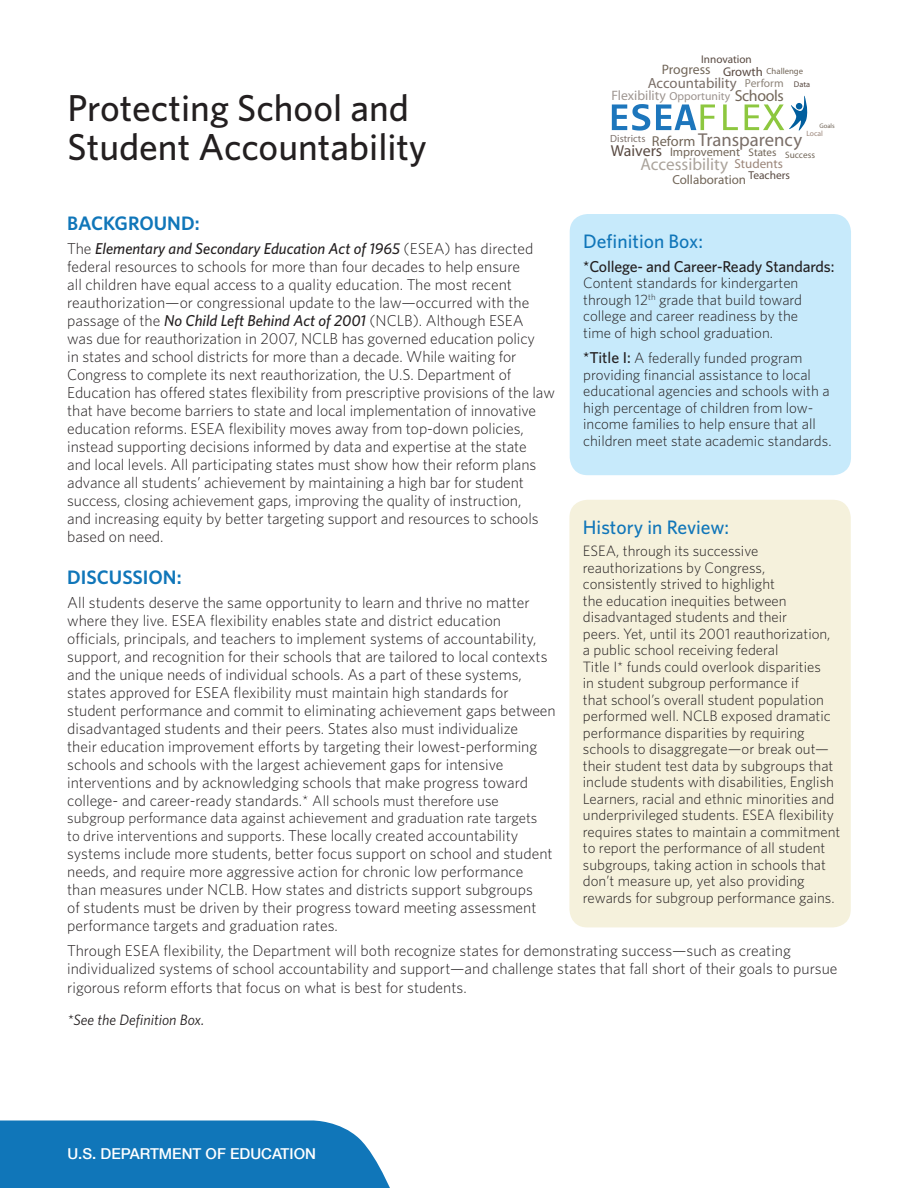
<style>
.page{position:relative;width:918px;height:1188px;background:#fff}
.page>*{position:absolute;margin:0;border:0;box-sizing:border-box;transform-origin:0 0}
.t1{font:500 37.5px/39px "Whitney";color:#231f20}
.t2{font:500 19.5px "Whitney";color:#1076b9}
.t3{font:600 19.5px "Whitney";color:#1076b9}
.t4{font:18.75px "Myriad Pro";color:rgb(89 74 66/.8)}
.t5{font:17.25px "Myriad Pro";color:rgb(114 102 89/.6)}
.t6{font:15.9px "Myriad Pro";letter-spacing:-.025em;color:#726659}
.t7{font:15.9px "Myriad Pro";color:#594a42}
.t8{font:300 15.75px/18px "Whitney";color:#231f20}
.t9{font:500 15.75px "Whitney";letter-spacing:-.01em;color:#231f20}
.t10{font:300 15px/16.5px "Whitney";color:#231f20}
.t11{font:500 15px "Helvetica Neue";color:#fff}
.t12{font:italic 15px "Whitney";color:#231f20}
.t13{font:14.7px "Myriad Pro";color:rgb(89 74 66/.8)}
.t14{font:13.65px "Myriad Pro";color:rgb(89 74 66/.58)}
.t15{font:13.65px "Myriad Pro";color:#726659}
.t16{font:13.05px "Myriad Pro";color:#726659}
.t17{font:13.05px "Myriad Pro";color:#9b867a}
.t18{font:12.3px "Myriad Pro";color:#726659}
.t19{font:11.7px "Myriad Pro";color:rgb(89 74 66/.6)}
.t20{font:11.4px "Myriad Pro";color:#594a42}
.t21{font:11.25px "Myriad Pro";color:#594a42}
.t22{font:11.1px "Myriad Pro";letter-spacing:-.005em;color:#726659}
.t23{font:10.35px "Myriad Pro";color:rgb(89 74 66/.78)}
.t24{font:9.3px "Myriad Pro";color:#726659}
.t25{font:8.7px "Myriad Pro";color:#726659}
.t26{font:8.25px "Myriad Pro";color:#594a42}
.t27{font:7.65px "Myriad Pro";color:#9b867a}
.t28{font:6.6px "Myriad Pro";color:#726659}
.s1{font-family:"Myriad";font-size:12.75px;color:#594a42}
.s2{font-size:11.55px;color:rgb(114 102 89/.8)}
.s3{font-family:"Myriad";font-size:14.4px;color:#726659}
.s4{font-weight:500;font-style:italic}
.s5{font-size:15px}
.s6{font-weight:500;font-size:15.75px}
</style>
<div class="page">
<svg style="left:612px;top:104px;width:38px;height:27px"></svg>
<svg style="left:656px;top:104px;width:59px;height:26px"></svg>
<svg style="left:723px;top:104px;width:15px;height:26px"></svg>
<svg style="left:745px;top:95px;width:63px;height:36px"></svg>
<div style="left:570px;top:214px;width:281px;height:261px;background:#c7eafb;border-radius:18px"></div>
<div style="left:569px;top:500px;width:282px;height:427px;background:#f5f1dc;border-radius:18px"></div>
<div style="left:0;top:1120px;width:390px;height:68px;background:#1076b9"></div>
<h1 class="t1" style="left:68px;top:88px;width:361px">Protecting School and<br>Student Accountability</h1>
<p class="t21" style="left:701px;top:54px;width:52px">Innovation</p>
<p class="t15" style="left:662px;top:62px;width:50px">Progress</p>
<p class="t14" style="left:611px;top:89px;width:56px">Flexibility</p>
<p class="t6" style="left:735px;top:88px;width:50px">Schools</p>
<p class="t25" style="left:723px;top:67px;width:82px"><span class="s1">Growth</span> Challenge</p>
<p class="t19" style="left:669px;top:91px;width:62px">Opportunity</p>
<p class="t13" style="left:648px;top:76px;width:138px">Accountability <span class="s2">Perform</span></p>
<p class="t26" style="left:794px;top:80px;width:18px">Data</p>
<p class="t28" style="left:820px;top:123px;width:17px">Goals</p>
<p class="t27" style="left:806px;top:130px;width:18px">Local</p>
<p class="t4" style="left:652px;top:130px;width:152px"><span class="s3">Reform</span> Transparency</p>
<p class="t16" style="left:672px;top:173px;width:75px">Collaboration</p>
<p class="t23" style="left:610px;top:133px;width:37px">Districts</p>
<p class="t5" style="left:641px;top:156px;width:89px">Accessibility</p>
<p class="t7" style="left:611px;top:143px;width:53px">Waivers</p>
<p class="t22" style="left:749px;top:147px;width:29px">States</p>
<p class="t20" style="left:748px;top:170px;width:43px">Teachers</p>
<p class="t18" style="left:670px;top:146px;width:72px">Improvement</p>
<p class="t24" style="left:785px;top:150px;width:31px">Success</p>
<p class="t17" style="left:734px;top:157px;width:50px">Students</p>
<h2 class="t3" style="left:67px;top:210px;width:134px">BACKGROUND:</h2>
<p class="t8" style="left:67px;top:239px;width:489px">The <span class="s4">Elementary and Secondary Education Act of 1965</span> (ESEA) has directed federal resources to schools for more than four decades to help ensure<br>all children have equal access to a quality education. The most recent reauthorization—or congressional update to the law—occurred with the passage of the <span class="s4">No Child Left Behind Act of 2001</span> (NCLB). Although ESEA<br>was due for reauthorization in 2007, NCLB has governed education policy<br>in states and school districts for more than a decade. While waiting for Congress to complete its next reauthorization, the U.S. Department of Education has offered states flexibility from prescriptive provisions of the law that have become barriers to state and local implementation of innovative education reforms. ESEA flexibility moves away from top-down policies, instead supporting decisions informed by data and expertise at the state<br>and local levels. All participating states must show how their reform plans advance all students’ achievement by maintaining a high bar for student success, closing achievement gaps, improving the quality of instruction,<br>and increasing equity by better targeting support and resources to schools based on need.</p>
<h2 class="t3" style="left:67px;top:564px;width:116px">DISCUSSION:</h2>
<p class="t8" style="left:67px;top:593px;width:490px">All students deserve the same opportunity to learn and thrive no matter where they live. ESEA flexibility enables state and district education officials, principals, and teachers to implement systems of accountability, support, and recognition for their schools that are tailored to local contexts and the unique needs of individual schools. As a part of these systems, states approved for ESEA flexibility must maintain high standards for student performance and commit to eliminating achievement gaps between disadvantaged students and their peers. States also must individualize<br>their education improvement efforts by targeting their lowest-performing schools and schools with the largest achievement gaps for intensive interventions and by acknowledging schools that make progress toward college- and career-ready standards.* <span class="s5">All schools must therefore use</span></p>
<p class="t10" style="left:67px;top:809px;width:472px">subgroup performance data against achievement and graduation rate targets</p>
<p class="t8" style="left:67px;top:826px;width:487px"><span class="s5">to drive interventions and supports.</span> These locally created accountability systems include more students, better focus support on school and student needs, and require more aggressive action for chronic low performance than measures under NCLB. How states and districts support subgroups<br>of students must be driven by their progress toward meeting assessment performance targets and graduation rates.</p>
<p class="t8" style="left:67px;top:941px;width:772px">Through ESEA flexibility, the Department will both recognize states for demonstrating success—such as creating individualized systems of school accountability and support—and challenge states that fall short of their goals to pursue</p>
<p class="t8" style="left:67px;top:978px;width:401px">rigorous reform efforts that focus on what is best for students.</p>
<p class="t12" style="left:68px;top:1010px;width:138px">*See the Definition Box.</p>
<h3 class="t2" style="left:583px;top:229px;width:121px">Definition Box:</h3>
<p class="t9" style="left:583px;top:256px;width:253px">*College- and Career-Ready Standards:</p>
<p class="t10" style="left:583px;top:274px;width:221px">Content standards for kindergarten through 12<sup>th</sup> grade that build toward college and career readiness by the time of high school graduation.</p>
<p class="t10" style="left:583px;top:349px;width:250px"><span class="s6">*Title I:</span> A federally funded program providing financial assistance to local educational agencies and schools with a high percentage of children from low&shy;income families to help ensure that all children meet state academic standards.</p>
<h3 class="t2" style="left:583px;top:514px;width:148px">History in Review:</h3>
<p class="t10" style="left:583px;top:543px;width:259px">ESEA, through its successive reauthorizations by Congress, consistently strived to highlight<br>the education inequities between disadvantaged students and their<br>peers. Yet, until its 2001 reauthorization, a public school receiving federal<br>Title I* funds could overlook disparities<br>in student subgroup performance if<br>that school’s overall student population performed well. NCLB exposed dramatic performance disparities by requiring schools to disaggregate—or break out— their student test data by subgroups that include students with disabilities, English Learners, racial and ethnic minorities and underprivileged students. ESEA flexibility requires states to maintain a commitment to report the performance of all student subgroups, taking action in schools that don’t measure up, yet also providing rewards for subgroup performance gains.</p>
<p class="t11" style="left:68px;top:1142px;width:250px">U.S. DEPARTMENT OF EDUCATION</p>
</div>
